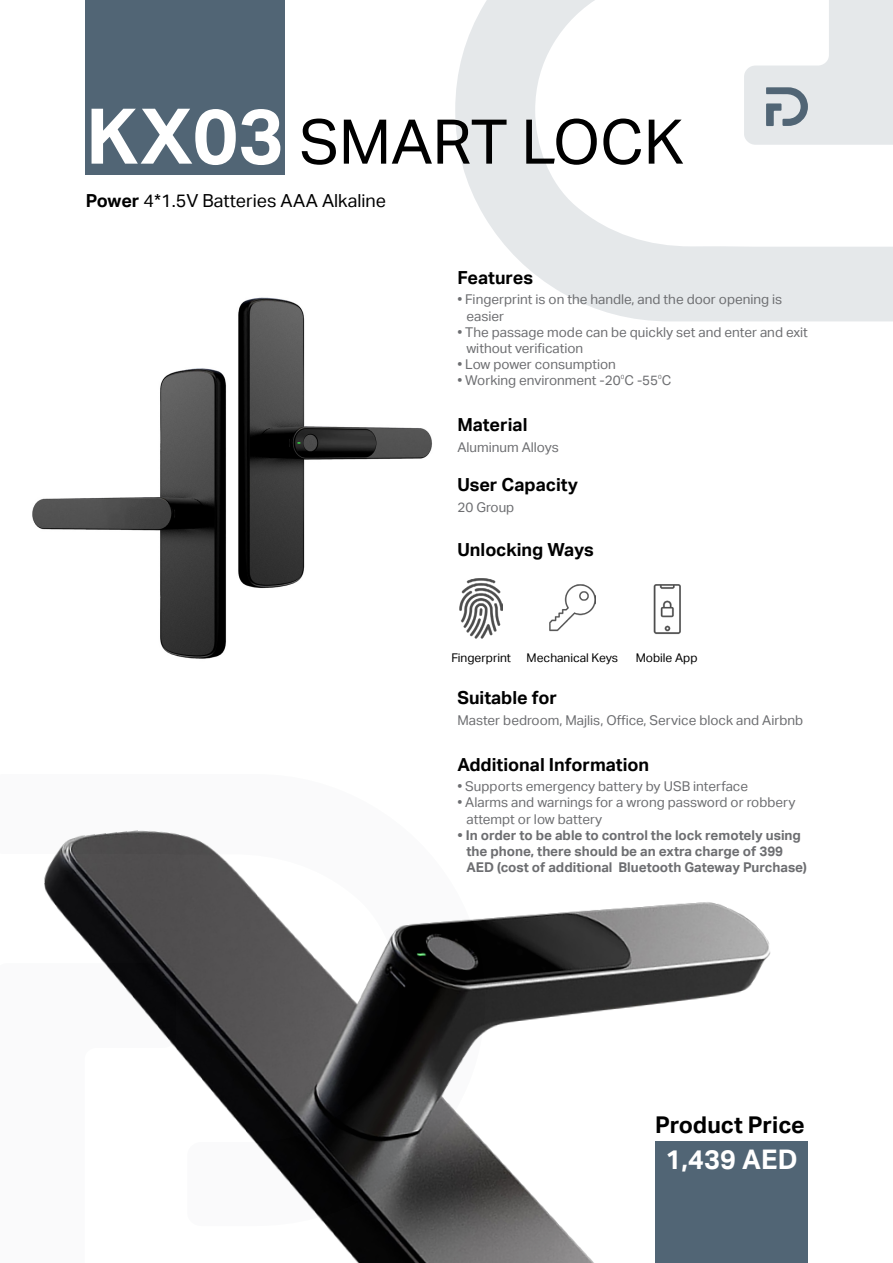
<style>
.page{position:relative;width:893px;height:1263px;background:#fff}
.page>*{position:absolute;margin:0;border:0;box-sizing:border-box;transform-origin:0 0}
.t1{font:61.65px "Aktiv Grotesk";color:#000}
.t2{font:700 27px "Aktiv Grotesk";color:#fff}
.t3{font:700 23.1px "Aktiv Grotesk";letter-spacing:-.005em;color:#000}
.t4{font:700 18px "Aktiv Grotesk";color:#000}
.t5{font:18px "Aktiv Grotesk";color:#000}
.t6{font:13.5px/16.2px "Aktiv Grotesk";color:#6d6e71}
.t7{font:700 13.5px/16.2px "Aktiv Grotesk";color:#6d6e71}
.t8{font:12px "Aktiv Grotesk";color:#000}
.t9{font:6px "Aktiv Grotesk";color:#6d6e71}
.s1{font-weight:700;font-size:76.95px;color:#fff}
.s2{font-weight:700}
</style>
<div class="page">
<img style="left:44px;top:830px;width:756px;height:433px">
<svg style="left:455px;top:0;width:438px;height:321px"></svg>
<svg style="left:744px;top:0;width:149px;height:145px"></svg>
<img style="left:32px;top:297px;width:400px;height:362px">
<img style="left:460px;top:578px;width:43px;height:61px">
<img style="left:549px;top:584px;width:46px;height:48px">
<div style="left:655px;top:1142px;width:153px;height:121px;background:#516575"></div>
<div style="left:85px;top:0;width:200px;height:174px;background:#516575"></div>
<img style="left:653px;top:584px;width:28px;height:51px">
<h1 class="t1" style="left:86px;top:106px;width:599px"><span class="s1">KX03</span> SMART LOCK</h1>
<h3 class="t5" style="left:86px;top:190px;width:302px"><span class="s2">Power</span> 4*1.5V Batteries AAA Alkaline</h3>
<h3 class="t4" style="left:457px;top:267px;width:77px">Features</h3>
<p class="t6" style="left:466px;top:292px;width:317px;text-indent:-9px">• Fingerprint is on the handle, and the door opening is easier</p>
<p class="t6" style="left:466px;top:324px;width:343px;text-indent:-9px">• The passage mode can be quickly set and enter and exit without verification</p>
<p class="t6" style="left:457px;top:356px;width:160px">• Low power consumption</p>
<p class="t6" style="left:457px;top:373px;width:215px">• Working environment -20 C -55 C</p>
<p class="t9" style="left:621px;top:374px;width:5px">0</p>
<p class="t9" style="left:658px;top:374px;width:5px">0</p>
<h3 class="t4" style="left:457px;top:415px;width:72px">Material</h3>
<p class="t6" style="left:457px;top:439px;width:103px">Aluminum Alloys</p>
<h3 class="t4" style="left:457px;top:475px;width:122px">User Capacity</h3>
<p class="t6" style="left:457px;top:499px;width:58px">20 Group</p>
<h3 class="t4" style="left:457px;top:539px;width:138px">Unlocking Ways</h3>
<p class="t8" style="left:451px;top:650px;width:61px">Fingerprint</p>
<p class="t8" style="left:527px;top:650px;width:93px">Mechanical Keys</p>
<p class="t8" style="left:636px;top:650px;width:63px">Mobile App</p>
<h3 class="t4" style="left:457px;top:688px;width:101px">Suitable for</h3>
<p class="t6" style="left:457px;top:712px;width:347px">Master bedroom, Majlis, Office, Service block and Airbnb</p>
<h3 class="t4" style="left:457px;top:754px;width:193px">Additional Information</h3>
<p class="t6" style="left:457px;top:778px;width:292px">• Supports emergency battery by USB interface</p>
<p class="t6" style="left:466px;top:795px;width:331px;text-indent:-9px">• Alarms and warnings for a wrong password or robbery attempt or low battery</p>
<p class="t7" style="left:466px;top:827px;width:342px;text-indent:-9px">• In order to be able to control the lock remotely using the phone, there should be an extra charge of 399<br>AED (cost of additional Bluetooth Gateway Purchase)</p>
<h3 class="t3" style="left:655px;top:1112px;width:151px">Product Price</h3>
<h2 class="t2" style="left:666px;top:1144px;width:133px">1,439 AED</h2>
</div>
